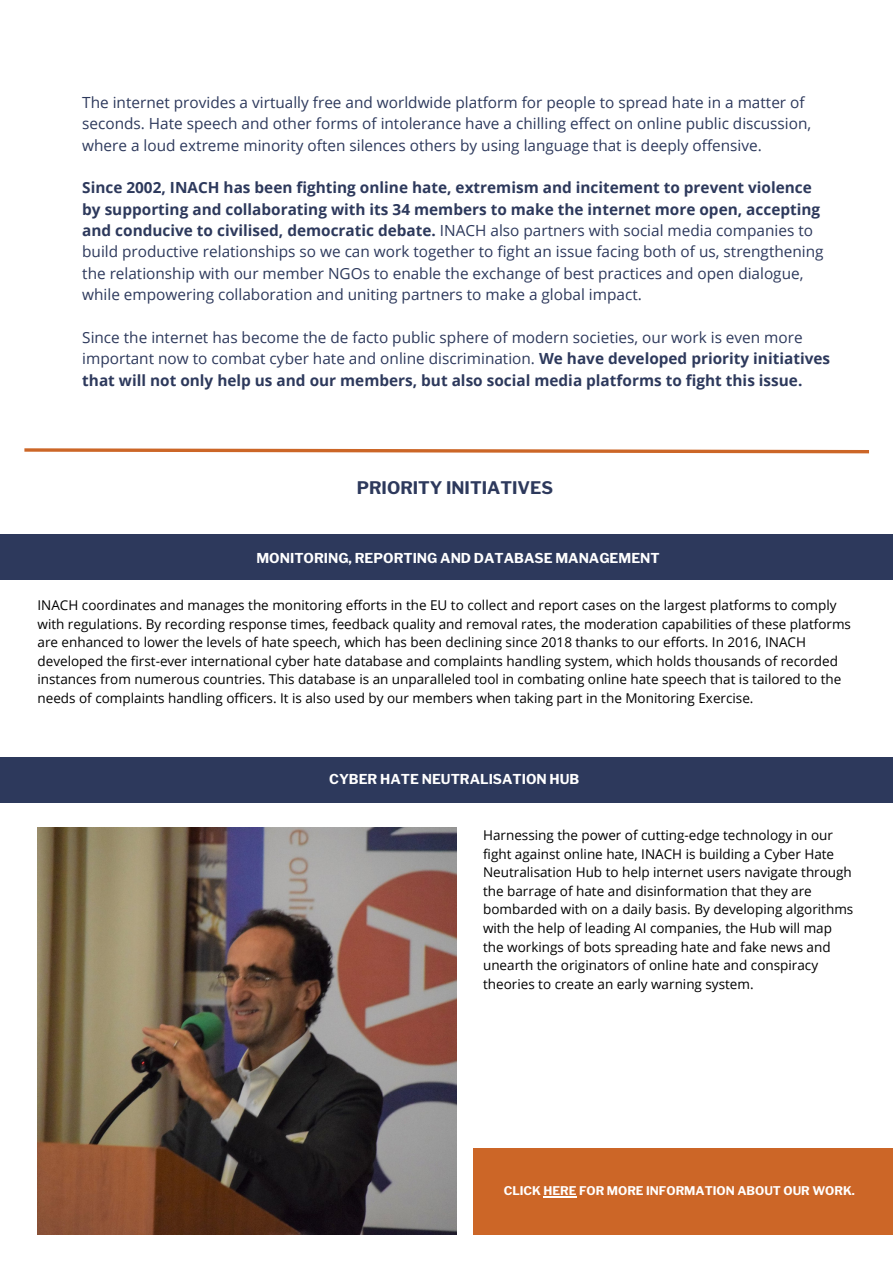
<style>
.page{position:relative;width:893px;height:1263px;background:#fff}
.page>*{position:absolute;margin:0;border:0;box-sizing:border-box;transform-origin:0 0}
.t1{font:700 17.25px "Libre Franklin";color:#2d395c}
.t2{font:15.38px/21.4px "Open Sans";color:#2d395c}
.t3{font:700 13.58px "Libre Franklin";color:#fff}
.t4{font:13.5px/18.6px "Open Sans";color:#000}
.t5{font:700 11.93px "Libre Franklin";color:#fff}
.s1{font-weight:700}
</style>
<div class="page">
<div style="left:0;top:534px;width:893px;height:46px;background:#2d395c"></div>
<div style="left:474px;top:1148px;width:419px;height:87px;background:#cc6627"></div>
<div style="left:1px;top:757px;width:892px;height:45px;background:#2d395c"></div>
<img style="left:38px;top:827px;width:419px;height:408px">
<hr style="left:543px;top:1196px;width:33px;height:1px;background:#fff">
<svg style="left:24px;top:448px;width:845px;height:6px"></svg>
<p class="t2" style="left:82px;top:91px;width:730px">The internet provides a virtually free and worldwide platform for people to spread hate in a matter of seconds. Hate speech and other forms of intolerance have a chilling effect on online public discussion, where a loud extreme minority often silences others by using language that is deeply offensive.</p>
<p class="t2" style="left:82px;top:177px;width:743px"><span class="s1">Since 2002, INACH has been fighting online hate, extremism and incitement to prevent violence by supporting and collaborating with its 34 members to make the internet more open, accepting and conducive to civilised, democratic debate.</span> INACH also partners with social media companies to build productive relationships so we can work together to fight an issue facing both of us, strengthening the relationship with our member NGOs to enable the exchange of best practices and open dialogue, while empowering collaboration and uniting partners to make a global impact.</p>
<p class="t2" style="left:82px;top:326px;width:749px">Since the internet has become the de facto public sphere of modern societies, our work is even more important now to combat cyber hate and online discrimination. <span class="s1">We have developed priority initiatives that will not only help us and our members, but also social media platforms to fight this issue.</span></p>
<p class="t1" style="left:357px;top:477px;width:198px">PRIORITY INITIATIVES</p>
<p class="t3" style="left:256px;top:550px;width:405px">MONITORING, REPORTING AND DATABASE MANAGEMENT</p>
<p class="t4" style="left:38px;top:596px;width:815px">INACH coordinates and manages the monitoring efforts in the EU to collect and report cases on the largest platforms to comply with regulations. By recording response times, feedback quality and removal rates, the moderation capabilities of these platforms are enhanced to lower the levels of hate speech, which has been declining since 2018 thanks to our efforts. In 2016, INACH developed the first-ever international cyber hate database and complaints handling system, which holds thousands of recorded instances from numerous countries. This database is an unparalleled tool in combating online hate speech that is tailored to the needs of complaints handling officers. It is also used by our members when taking part in the Monitoring Exercise.</p>
<p class="t3" style="left:329px;top:771px;width:252px">CYBER HATE NEUTRALISATION HUB</p>
<p class="t4" style="left:483px;top:826px;width:372px">Harnessing the power of cutting-edge technology in our fight against online hate, INACH is building a Cyber Hate Neutralisation Hub to help internet users navigate through the barrage of hate and disinformation that they are bombarded with on a daily basis. By developing algorithms with the help of leading AI companies, the Hub will map the workings of bots spreading hate and fake news and unearth the originators of online hate and conspiracy theories to create an early warning system.</p>
<p class="t5" style="left:504px;top:1184px;width:353px">CLICK HERE FOR MORE INFORMATION ABOUT OUR WORK.</p>
</div>
